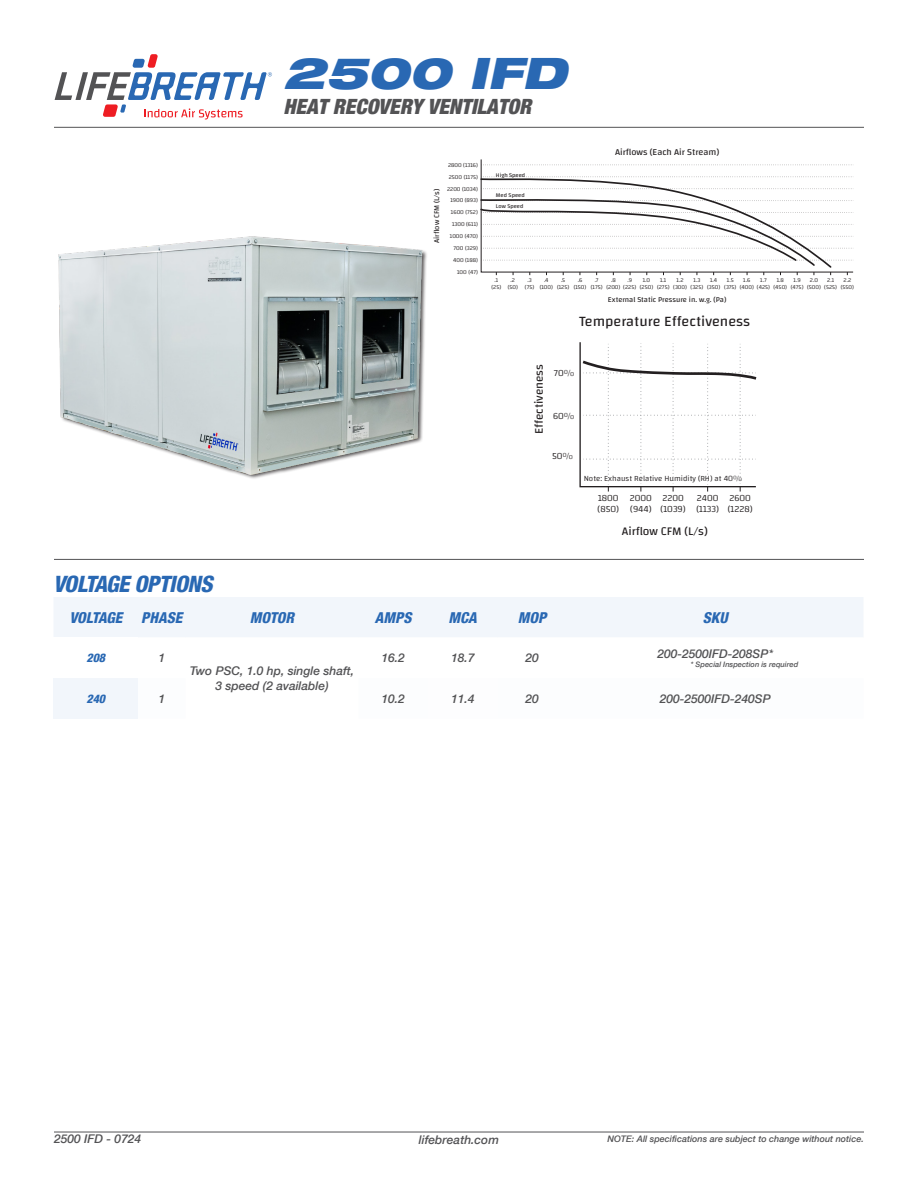
<style>
.page{position:relative;width:918px;height:1188px;background:#fff}
.page>*{position:absolute;margin:0;border:0;box-sizing:border-box;transform-origin:0 0}
.t1{font:43.5px "Helvetica Neue LTW06 93 Blk Ext Obl";color:#2968b3}
.body{font:22.5px "Helvetica Neue W01 87 Hv Cn Obl";letter-spacing:-.02em;color:#2968b3}
.t2{font:21px "Helvetica Neue LTW06 97 Blk Cn Obl";color:#535355}
.t3{font:15px "Helvetica Neue W01 87 Hv Cn Obl";color:#2968b3}
.t4{font:15px "Helvetica Neue W01 87 Hv Cn Obl";letter-spacing:-.02em;color:#2968b3}
.t5{font:14.55px "Changa";color:#231f20}
.t6{font:12px/14.4px "Helvetica Neue W01 66 Medium It";color:#535355;text-align:center}
.t7{font:12px "Changa";color:#231f20}
.t8{font:12px "Helvetica Neue W01 87 Hv Cn Obl";color:#2968b3}
.t9{font:300 9.3px/10.6px "Changa";color:#231f20}
.t10{font:9.3px "Changa";color:#231f20}
.t11{font:9px "Helvetica Neue W01 66 Medium It";color:#535355}
.t12{font:300 7.95px "Changa";color:#231f20}
.t13{font:7.5px "Changa";color:#231f20}
.t14{font:7.5px "Helvetica Neue W01 66 Medium It";color:#535355}
.t15{font:300 5.85px/6.8px "Changa";color:#231f20;text-align:center}
.t16{font:5.85px "Changa";color:#231f20}
</style>
<div class="page">
<hr style="left:54px;top:1132px;width:810px;height:1px;background:#535355">
<hr style="left:54px;top:127px;width:810px;height:1px;background:#535355">
<hr style="left:54px;top:559px;width:810px;height:1px;background:#535355">
<svg style="left:55px;top:54px;width:217px;height:65px"></svg>
<img style="left:58px;top:236px;width:369px;height:243px">
<svg style="left:480px;top:159px;width:374px;height:116px"></svg>
<svg style="left:579px;top:342px;width:178px;height:150px"></svg>
<svg style="left:54px;top:597px;width:809px;height:122px"></svg>
<div style="left:428px;top:678px;width:70px;height:41px;background:#fdfdfe"></div>
<p class="t1" style="left:284px;top:45px;width:284px">2500 IFD</p>
<p class="t2" style="left:284px;top:94px;width:249px">HEAT RECOVERY VENTILATOR</p>
<p class="t15" style="left:448px;top:159px;width:31px;line-height:11.9px;text-align:left">2800 (1316)<br>2500 (1175)</p>
<p class="t15" style="left:450px;top:183px;width:29px;line-height:11.9px;text-align:justify;text-indent:-3px">2200 (1034)<br>1900 (893)<br>1600 (752)</p>
<p class="t13" style="left:432px;top:243px;width:56px;rotate:-90deg">Airflow CFM (L/s)</p>
<p class="t15" style="left:450px;top:218px;width:29px;line-height:11.9px;text-align:right">1300 (611)<br>1000 (470)<br>700 (329)<br>400 (188)<br>100 (47)</p>
<p class="t16" style="left:496px;top:171px;width:31px">High Speed</p>
<p class="t16" style="left:496px;top:191px;width:30px">Med Speed</p>
<p class="t16" style="left:496px;top:202px;width:29px">Low Speed</p>
<p class="t10" style="left:615px;top:146px;width:106px">Airflows (Each Air Stream)</p>
<p class="t15" style="left:491px;top:277px;width:11px">.1 (25)</p>
<p class="t15" style="left:508px;top:277px;width:12px">.2 (50)</p>
<p class="t15" style="left:525px;top:277px;width:11px">.3 (75)</p>
<p class="t15" style="left:540px;top:277px;width:15px">.4 (100)</p>
<p class="t15" style="left:557px;top:277px;width:14px">.5 (125)</p>
<p class="t15" style="left:574px;top:277px;width:14px">.6 (150)</p>
<p class="t15" style="left:591px;top:277px;width:13px">.7 (175)</p>
<p class="t15" style="left:606px;top:277px;width:15px">.8 (200)</p>
<p class="t15" style="left:724px;top:277px;width:14px">1.5 (375)</p>
<p class="t15" style="left:740px;top:277px;width:16px">1.6 (400)</p>
<p class="t15" style="left:757px;top:277px;width:15px">1.7 (425)</p>
<p class="t15" style="left:774px;top:277px;width:15px">1.8 (450)</p>
<p class="t15" style="left:791px;top:277px;width:14px">1.9 (475)</p>
<p class="t15" style="left:807px;top:277px;width:15px">2.0 (500)</p>
<p class="t15" style="left:824px;top:277px;width:14px">2.1 (525)</p>
<p class="t15" style="left:841px;top:277px;width:15px">2.2 (550)</p>
<p class="t15" style="left:623px;top:277px;width:14px">.9 (225)</p>
<p class="t15" style="left:640px;top:277px;width:15px">1.0 (250)</p>
<p class="t15" style="left:657px;top:277px;width:14px">1.1 (275)</p>
<p class="t15" style="left:673px;top:277px;width:15px">1.2 (300)</p>
<p class="t15" style="left:691px;top:277px;width:14px">1.3 (325)</p>
<p class="t15" style="left:707px;top:277px;width:15px">1.4 (350)</p>
<p class="t13" style="left:608px;top:295px;width:120px">External Static Pressure in. w.g. (Pa)</p>
<p class="t5" style="left:579px;top:313px;width:173px">Temperature Effectiveness</p>
<p class="t7" style="left:532px;top:434px;width:72px;rotate:-90deg">Effectiveness</p>
<p class="t9" style="left:554px;top:368px;width:22px">70%</p>
<p class="t9" style="left:553px;top:410px;width:23px">60%</p>
<p class="t9" style="left:552px;top:451px;width:23px">50%</p>
<p class="t12" style="left:584px;top:473px;width:160px">Note: Exhaust Relative Humidity (RH) at 40%</p>
<p class="t9" style="left:598px;top:493px;width:23px">1800 (850)</p>
<p class="t9" style="left:630px;top:493px;width:24px">2000 (944)</p>
<p class="t9" style="left:661px;top:493px;width:26px">2200 (1039)</p>
<p class="t9" style="left:696px;top:493px;width:24px">2400 (1133)</p>
<p class="t9" style="left:728px;top:493px;width:26px">2600 (1228)</p>
<p class="t7" style="left:622px;top:523px;width:87px">Airflow CFM (L/s)</p>
<p class="body" style="left:53px;top:571px;width:161px">VOLTAGE OPTIONS</p>
<p class="t4" style="left:69px;top:608px;width:54px">VOLTAGE</p>
<p class="t3" style="left:141px;top:608px;width:43px">PHASE</p>
<p class="t3" style="left:250px;top:608px;width:46px">MOTOR</p>
<p class="t3" style="left:375px;top:608px;width:38px">AMPS</p>
<p class="t3" style="left:449px;top:608px;width:30px">MCA</p>
<p class="t3" style="left:518px;top:608px;width:30px">MOP</p>
<p class="t3" style="left:703px;top:608px;width:27px">SKU</p>
<p class="t8" style="left:87px;top:650px;width:20px">208</p>
<p class="t6" style="left:159px;top:650px;width:8px">1</p>
<p class="t6" style="left:190px;top:664px;width:166px">Two PSC, 1.0 hp, single shaft,<br>3 speed (2 available)</p>
<p class="t6" style="left:657px;top:646px;width:117px">200-2500IFD-208SP*</p>
<p class="t14" style="left:691px;top:659px;width:109px">* Special Inspection is required</p>
<p class="t6" style="left:382px;top:650px;width:25px">16.2</p>
<p class="t6" style="left:451px;top:650px;width:25px">18.7</p>
<p class="t6" style="left:526px;top:650px;width:15px">20</p>
<p class="t8" style="left:87px;top:691px;width:20px">240</p>
<p class="t6" style="left:159px;top:691px;width:8px">1</p>
<p class="t6" style="left:382px;top:691px;width:25px">10.2</p>
<p class="t6" style="left:451px;top:691px;width:25px">11.4</p>
<p class="t6" style="left:526px;top:691px;width:15px">20</p>
<p class="t6" style="left:660px;top:691px;width:112px">200-2500IFD-240SP</p>
<p class="t6" style="left:54px;top:1131px;width:89px">2500 IFD - 0724</p>
<p class="t6" style="left:419px;top:1132px;width:82px">lifebreath.com</p>
<p class="t11" style="left:608px;top:1133px;width:258px">NOTE: All specifications are subject to change without notice.</p>
</div>
